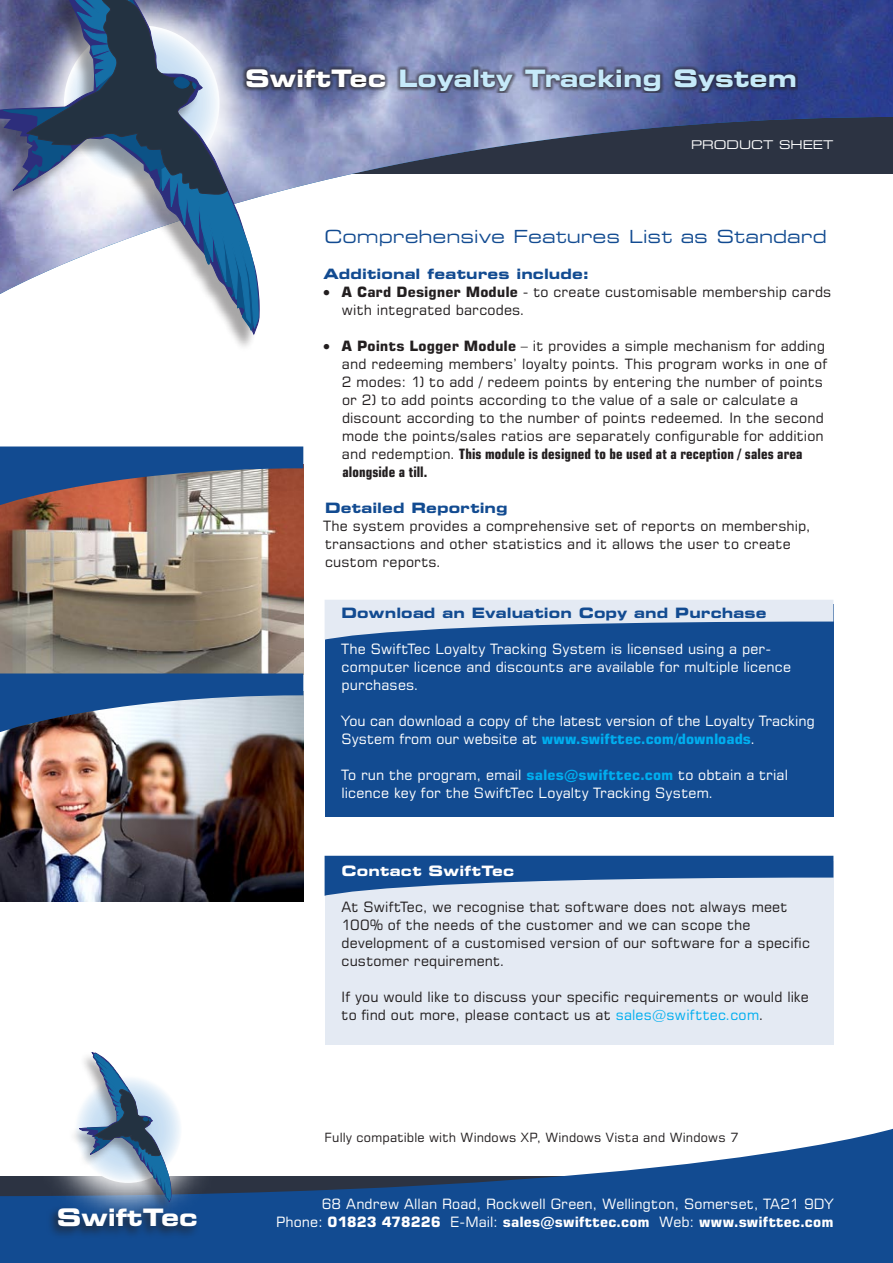
<style>
.page{position:relative;width:893px;height:1263px;background:#fff}
.page>*{position:absolute;margin:0;border:0;box-sizing:border-box;transform-origin:0 0}
.t1{font:700 expanded 24px "Square 721 BT";color:#c6eafa}
.t2{font:700 expanded 24px "Square 721 BT";color:#fff}
.Light_Subhead{font:expanded 18px "Square 721 BT";letter-spacing:.005em;color:#124b91}
.Body_Bullets{font:14.25px/18px "Square 721 BT";letter-spacing:.005em;color:#231f20}
.t3{font:14.25px/18px "Square 721 BT";letter-spacing:.005em;color:#fff}
.Body_Copy{font:14.25px/18px "Square 721 BT";letter-spacing:.005em;color:#231f20}
.Bold_Subhead{font:700 expanded 14.25px "Square 721 BT";letter-spacing:.01em;color:#124b91}
.t4{font:700 14.25px "Square 721 BT";letter-spacing:.01em;color:#fff}
.t5{font:700 expanded 14.25px "Square 721 BT";letter-spacing:.015em;color:#fff}
.t6{font:12.75px "Square 721 BT";letter-spacing:.01em;color:#231f20}
.t7{font:expanded 12px "Square 721 BT";color:#fff}
.s1{color:#fff}
.s2{font-weight:700}
.s3{font-weight:700;font-stretch:condensed}
.s4{font-weight:700;color:#00aeef}
.s5{color:#00aeef}
.s6{font-weight:400}
</style>
<div class="page">
<img style="left:260px;top:0;width:633px;height:197px">
<svg style="left:0;top:0;width:260px;height:335px"></svg>
<svg style="left:3px;top:0;width:255px;height:331px"></svg>
<svg style="left:24px;top:0;width:234px;height:329px"></svg>
<div style="left:325px;top:861px;width:508px;height:183px;background:#e4eaf3"></div>
<svg style="left:0;top:1128px;width:893px;height:135px;fill:#124b91"></svg>
<svg style="left:325px;top:856px;width:508px;height:40px"></svg>
<svg style="left:240px;top:63px;width:557px;height:30px;background:#4f5577"></svg>
<img style="left:0;top:736px;width:303px;height:165px">
<img style="left:0;top:509px;width:303px;height:164px">
<svg style="left:0;top:673px;width:303px;height:63px;background:#6382a8"></svg>
<svg style="left:0;top:446px;width:303px;height:63px;background:#5e6784"></svg>
<div style="left:325px;top:605px;width:508px;height:212px;background:#124b91"></div>
<svg style="left:325px;top:600px;width:508px;height:40px"></svg>
<svg style="left:27px;top:1128px;width:194px;height:94px"></svg>
<svg style="left:74px;top:1075px;width:108px;height:108px"></svg>
<div style="left:65px;top:1050px;width:107px;height:164px;background:#231f20;opacity:.4"></div>
<svg style="left:79px;top:1052px;width:92px;height:150px"></svg>
<div style="left:45px;top:1204px;width:155px;height:34px;background:#231f20;opacity:.75"></div>
<p class="t2" style="left:57px;top:1203px;width:143px">SwiftTec</p>
<p class="t1" style="left:245px;top:64px;width:553px"><span class="s1">SwiftTec</span> Loyalty Tracking System</p>
<p class="t7" style="left:691px;top:137px;width:144px">PRODUCT SHEET</p>
<p class="Light_Subhead" style="left:325px;top:226px;width:504px">Comprehensive Features List as Standard</p>
<p class="Bold_Subhead" style="left:323px;top:266px;width:267px">Additional features include:</p>
<p class="Body_Bullets" style="left:342px;top:283px;width:491px;text-indent:-19px">• <span class="s2">A Card Designer Module</span> - to create customisable membership cards with integrated barcodes.</p>
<p class="Body_Bullets" style="left:342px;top:337px;width:487px;text-indent:-19px">• <span class="s2">A Points Logger Module</span> – it provides a simple mechanism for adding and redeeming members’ loyalty points. This program works in one of 2 modes: 1) to add / redeem points by entering the number of points or 2) to add points according to the value of a sale or calculate a discount according to the number of points redeemed. In the second mode the points/sales ratios are separately configurable for addition and redemption. <span class="s3">This module is designed to be used at a reception / sales area alongside a till.</span></p>
<p class="Bold_Subhead" style="left:325px;top:500px;width:184px">Detailed Reporting</p>
<p class="Body_Copy" style="left:324px;top:517px;width:489px">The system provides a comprehensive set of reports on membership, transactions and other statistics and it allows the user to create custom reports.</p>
<p class="Bold_Subhead" style="left:342px;top:604px;width:426px">Download an Evaluation Copy and Purchase</p>
<p class="t3" style="left:342px;top:640px;width:451px">The SwiftTec Loyalty Tracking System is licensed using a per&shy;computer licence and discounts are available for multiple licence purchases.</p>
<p class="t3" style="left:342px;top:712px;width:475px">You can download a copy of the latest version of the Loyalty Tracking<br>System from our website at <span class="s4">www.swifttec.com/downloads</span>.</p>
<p class="t3" style="left:342px;top:766px;width:448px">To run the program, email <span class="s4">sales@swifttec.com</span> to obtain a trial licence key for the SwiftTec Loyalty Tracking System.</p>
<p class="t5" style="left:342px;top:862px;width:174px">Contact SwiftTec</p>
<p class="Body_Bullets" style="left:342px;top:898px;width:470px">At SwiftTec, we recognise that software does not always meet 100% of the needs of the customer and we can scope the development of a customised version of our software for a specific customer requirement.</p>
<p class="Body_Bullets" style="left:342px;top:988px;width:469px">If you would like to discuss your specific requirements or would like to find out more, please contact us at <span class="s5">sales@swifttec.com</span>.</p>
<p class="t6" style="left:325px;top:1129px;width:416px">Fully compatible with Windows XP, Windows Vista and Windows 7</p>
<p class="t3" style="left:322px;top:1194px;width:513px">68 Andrew Allan Road, Rockwell Green, Wellington, Somerset, TA21 9DY</p>
<p class="t4" style="left:276px;top:1213px;width:559px"><span class="s6">Phone:</span> 01823 478226 <span class="s6">E-Mail:</span> sales@swifttec.com <span class="s6">Web:</span> www.swifttec.com</p>
</div>
